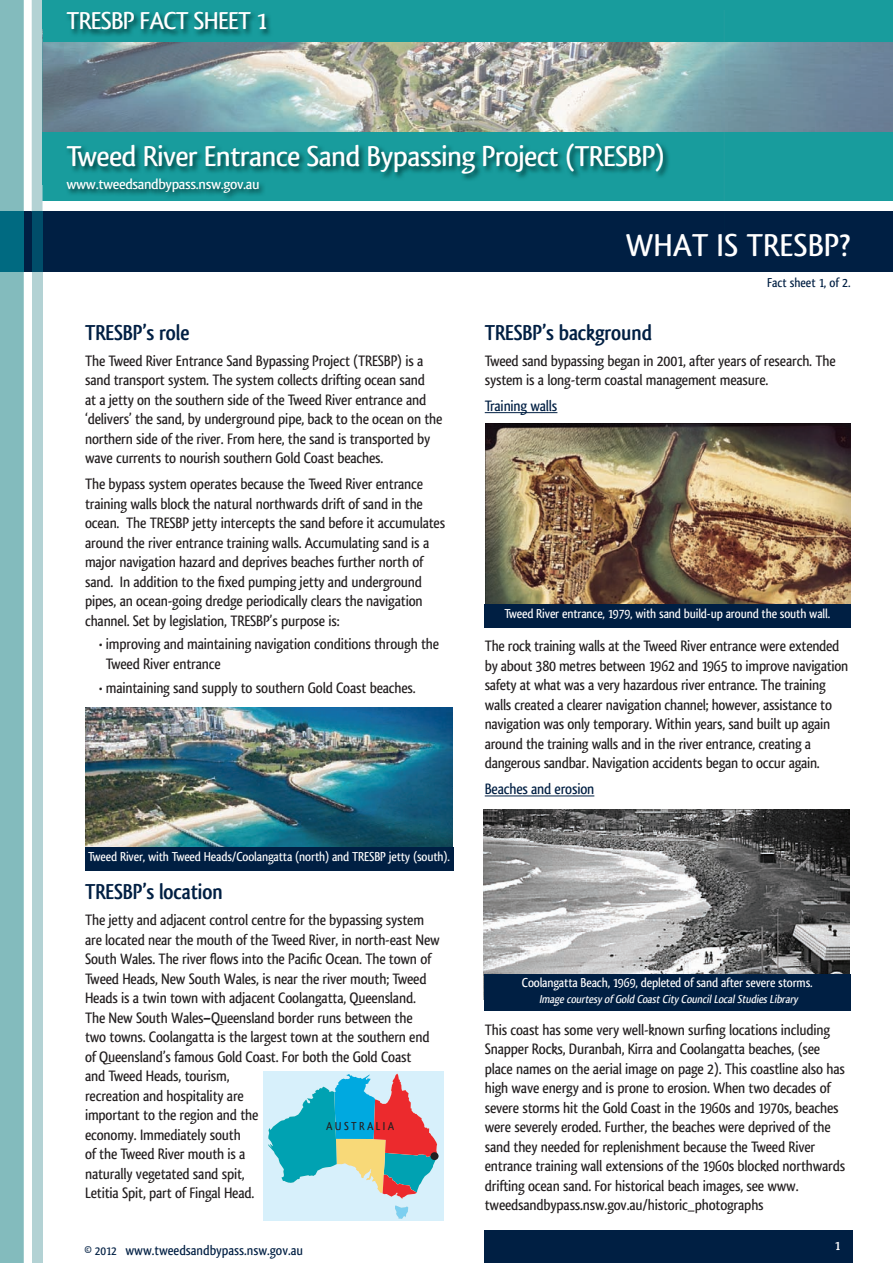
<style>
.page{position:relative;width:893px;height:1263px;background:#fff}
.page>*{position:absolute;margin:0;border:0;box-sizing:border-box;transform-origin:0 0}
.t1{font:500 33px "Qlassik";color:#fff;scale:1.1 1}
.t2{font:500 30px "Qlassik";letter-spacing:-.02em;color:#fff;scale:1.1 1}
.t3{font:500 25.5px "Qlassik";letter-spacing:-.025em;color:#fff;scale:1.1 1}
.t4{font:700 22.5px "Qlassik";letter-spacing:-.01em;color:#001f43}
.t5{font:500 15.75px/19.5px "Qlassik";letter-spacing:-.01em;color:#231f20}
.t6{font:500 15.75px "Qlassik";letter-spacing:-.01em;color:#001f43}
.t7{font:500 15px "Qlassik";letter-spacing:-.02em;color:#fff;scale:1.1 1}
.t8{font:500 14.25px "Qlassik";color:#001f43}
.t9{font:500 13.5px "Qlassik";letter-spacing:-.01em;color:#fff}
.t10{font:500 13.5px "Qlassik";color:#001f43}
.t11{font:700 13.5px "Qlassik";color:#fff}
.t12{font:italic 500 12px "Qlassik";color:#fff}
.t13{font:500 12px "Qlassik";letter-spacing:.2em;color:#231f20}
.s1{font-size:12.75px}
</style>
<div class="page">
<div style="left:485px;top:1230px;width:368px;height:33px;background:#001f43"></div>
<img style="left:44px;top:41px;width:849px;height:91px">
<div style="left:43px;top:0;width:850px;height:41px;background:#189c9d"></div>
<div style="left:43px;top:132px;width:850px;height:69px;background:#189c9d"></div>
<div style="left:0;top:211px;width:893px;height:61px;background:#001f43"></div>
<hr style="left:485px;top:412px;width:72px;height:1px;background:#001f43">
<hr style="left:485px;top:795px;width:109px;height:1px;background:#001f43">
<img style="left:65px;top:13px;width:659px;height:185px">
<div style="left:0;top:0;width:24px;height:1263px;background:#83bbbd"></div>
<div style="left:0;top:211px;width:24px;height:61px;background:#006a81"></div>
<svg style="left:32px;top:0;width:11px;height:211px;background:#a9cccf"></svg>
<img style="left:43px;top:29px;width:1px;height:156px">
<div style="left:32px;top:272px;width:11px;height:991px;background:#b3d2d4"></div>
<div style="left:32px;top:211px;width:11px;height:61px;background:#004d6a"></div>
<img style="left:85px;top:708px;width:368px;height:139px">
<div style="left:263px;top:1071px;width:181px;height:149px;background:#d7f0fb"></div>
<svg style="left:395px;top:1205px;width:13px;height:14px"></svg>
<svg style="left:268px;top:1074px;width:169px;height:124px"></svg>
<div style="left:430px;top:1152px;width:9px;height:8px;background:#231f20;border-radius:50%"></div>
<img style="left:485px;top:423px;width:365px;height:181px">
<div style="left:484px;top:604px;width:366px;height:23px;background:#001f43"></div>
<div style="left:85px;top:847px;width:368px;height:23px;background:#001f43"></div>
<img style="left:484px;top:810px;width:365px;height:164px">
<div style="left:484px;top:974px;width:366px;height:37px;background:#001f43"></div>
<h3 class="t3" style="left:67px;top:6px;width:183px">TRESBP FACT SHEET 1</h3>
<h2 class="t2" style="left:67px;top:139px;width:545px">Tweed River Entrance Sand Bypassing Project (TRESBP)</h2>
<p class="t7" style="left:67px;top:175px;width:177px">www.tweedsandbypass.nsw.gov.au</p>
<h3 class="t4" style="left:85px;top:319px;width:106px">TRESBP’s role</h3>
<p class="t5" style="left:85px;top:351px;width:359px">The Tweed River Entrance Sand Bypassing Project (TRESBP) is a sand transport system. The system collects drifting ocean sand<br>at a jetty on the southern side of the Tweed River entrance and ‘delivers’ the sand, by underground pipe, back to the ocean on the northern side of the river. From here, the sand is transported by wave currents to nourish southern Gold Coast beaches.</p>
<p class="t5" style="left:85px;top:474px;width:362px">The bypass system operates because the Tweed River entrance training walls block the natural northwards drift of sand in the ocean. The TRESBP jetty intercepts the sand before it accumulates around the river entrance training walls. Accumulating sand is a major navigation hazard and deprives beaches further north of sand. In addition to the fixed pumping jetty and underground pipes, an ocean-going dredge periodically clears the navigation channel. Set by legislation, TRESBP’s purpose is:</p>
<p class="t5" style="left:106px;top:634px;width:335px;text-indent:-7px">• improving and maintaining navigation conditions through the<br>Tweed River entrance</p>
<p class="t5" style="left:99px;top:678px;width:318px">• maintaining sand supply to southern Gold Coast beaches.</p>
<p class="t9" style="left:88px;top:849px;width:364px">Tweed River, with Tweed Heads/Coolangatta (north) and TRESBP jetty (south).</p>
<h3 class="t4" style="left:85px;top:879px;width:139px">TRESBP’s location</h3>
<p class="t5" style="left:85px;top:910px;width:356px">The jetty and adjacent control centre for the bypassing system are located near the mouth of the Tweed River, in north-east New South Wales. The river flows into the Pacific Ocean. The town of Tweed Heads, New South Wales, is near the river mouth; Tweed Heads is a twin town with adjacent Coolangatta, Queensland.<br>The New South Wales–Queensland border runs between the<br>two towns. Coolangatta is the largest town at the southern end of Queensland’s famous Gold Coast. For both the Gold Coast<br>and Tweed Heads, tourism,<br>recreation and hospitality are<br>important to the region and the<br>economy. Immediately south<br>of the Tweed River mouth is a<br>naturally vegetated sand spit,<br>Letitia Spit, part of Fingal Head.</p>
<p class="t13" style="left:326px;top:1119px;width:69px">AUSTRALIA</p>
<h1 class="t1" style="left:625px;top:226px;width:206px">WHAT IS TRESBP?</h1>
<p class="t10" style="left:767px;top:275px;width:85px">Fact sheet 1, of 2.</p>
<h3 class="t4" style="left:485px;top:319px;width:169px">TRESBP’s background</h3>
<p class="t5" style="left:485px;top:351px;width:352px">Tweed sand bypassing began in 2001, after years of research. The system is a long-term coastal management measure.</p>
<p class="t6" style="left:485px;top:397px;width:74px">Training walls</p>
<p class="t9" style="left:504px;top:606px;width:327px">Tweed River entrance, 1979, with sand build-up around the south wall.</p>
<p class="t5" style="left:485px;top:636px;width:365px">The rock training walls at the Tweed River entrance were extended by about 380 metres between 1962 and 1965 to improve navigation safety at what was a very hazardous river entrance. The training walls created a clearer navigation channel; however, assistance to navigation was only temporary. Within years, sand built up again around the training walls and in the river entrance, creating a dangerous sandbar. Navigation accidents began to occur again.</p>
<p class="t6" style="left:485px;top:780px;width:111px">Beaches and erosion</p>
<p class="t9" style="left:522px;top:975px;width:292px">Coolangatta Beach, 1969, depleted of sand after severe storms.</p>
<p class="t12" style="left:539px;top:992px;width:263px">Imagecourtesyof Gold CoastCityCouncilLocalStudiesLibrary</p>
<p class="t5" style="left:485px;top:1020px;width:362px">This coast has some very well-known surfing locations including Snapper Rocks, Duranbah, Kirra and Coolangatta beaches, (see place names on the aerial image on page 2). This coastline also has high wave energy and is prone to erosion. When two decades of severe storms hit the Gold Coast in the 1960s and 1970s, beaches were severely eroded. Further, the beaches were deprived of the sand they needed for replenishment because the Tweed River entrance training wall extensions of the 1960s blocked northwards drifting ocean sand. For historical beach images, see www. tweedsandbypass.nsw.gov.au/historic_photographs</p>
<p class="t8" style="left:84px;top:1242px;width:220px"><span class="s1">© 2012</span> www.tweedsandbypass.nsw.gov.au</p>
<p class="t11" style="left:835px;top:1237px;width:7px">1</p>
</div>
